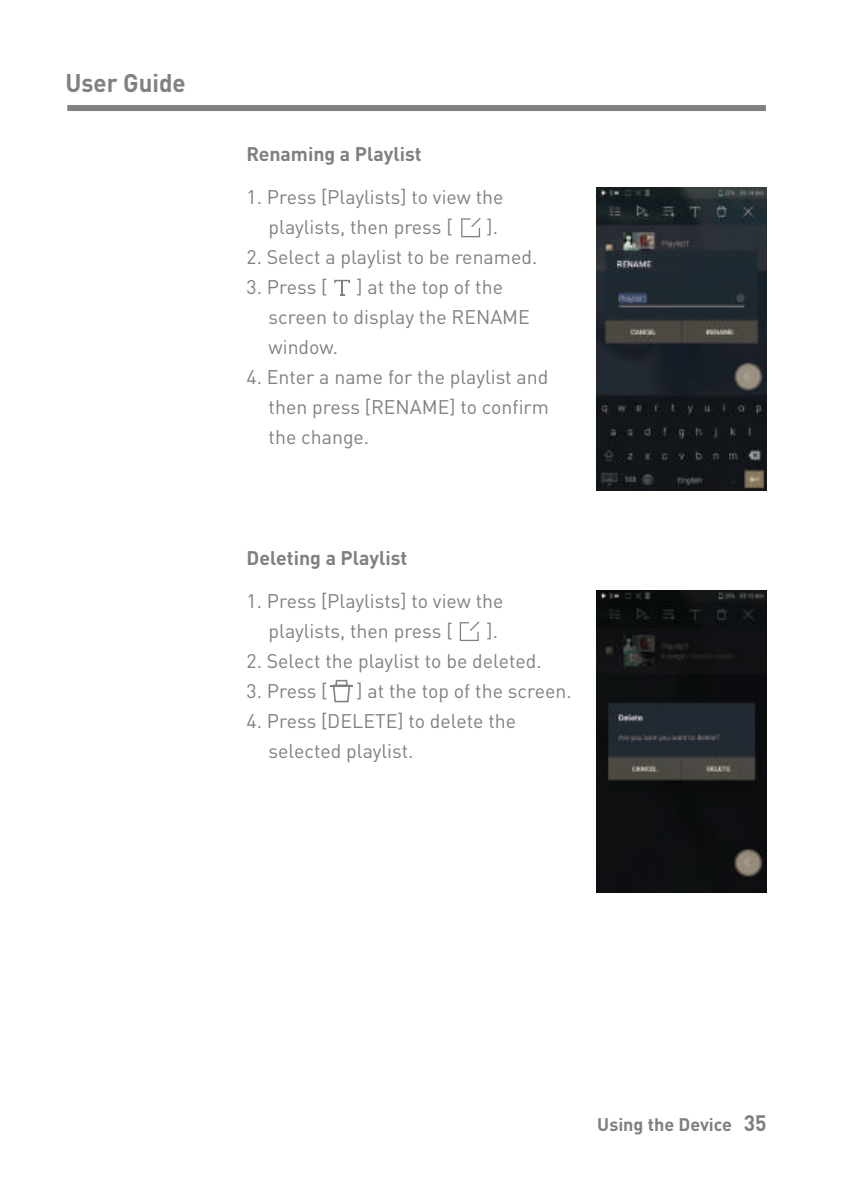
<style>
.page{position:relative;width:851px;height:1191px;background:#fff}
.page>*{position:absolute;margin:0;border:0;box-sizing:border-box;transform-origin:0 0}
.t1{font:700 25.2px "DINOT";color:#808083;scale:.95 1}
.t2{font:19.5px/30px "DINOT";color:#808083}
.t3{font:700 19.5px "DINOT";color:#808083}
.t4{font:700 18px "DINOT";color:#808083}
.s1{font-size:22.2px}
</style>
<div class="page">
<img style="left:596px;top:590px;width:170px;height:303px">
<img style="left:596px;top:188px;width:170px;height:302px">
<div style="left:67px;top:105px;width:698px;height:6px;background:#808083"></div>
<hr style="left:330px;top:684px;width:23px;height:2px;background:#808083">
<svg style="left:335px;top:680px;width:13px;height:1px"></svg>
<svg style="left:333px;top:681px;width:17px;height:21px"></svg>
<svg style="left:461px;top:218px;width:19px;height:19px"></svg>
<svg style="left:459px;top:621px;width:20px;height:20px"></svg>
<svg style="left:334px;top:280px;width:16px;height:16px"></svg>
<p class="t1" style="left:65px;top:66px;width:128px">User Guide</p>
<p class="t3" style="left:246px;top:142px;width:177px">Renaming a Playlist</p>
<p class="t2" style="left:268px;top:182px;width:236px;text-indent:-22px">1. Press [Playlists] to view the playlists, then press [</p>
<p class="t2" style="left:486px;top:212px;width:13px">].</p>
<p class="t2" style="left:246px;top:242px;width:292px">2. Select a playlist to be renamed.</p>
<p class="t2" style="left:246px;top:272px;width:82px">3. Press [</p>
<p class="t2" style="left:268px;top:272px;width:263px;text-indent:88px">] at the top of the screen to display the RENAME window.</p>
<p class="t2" style="left:268px;top:362px;width:282px;text-align:justify;text-indent:-22px">4. Enter a name for the playlist and then press [RENAME] to confirm the change.</p>
<p class="t3" style="left:246px;top:545px;width:162px">Deleting a Playlist</p>
<p class="t2" style="left:268px;top:586px;width:236px;text-indent:-22px">1. Press [Playlists] to view the playlists, then press [</p>
<p class="t2" style="left:486px;top:616px;width:13px">].</p>
<p class="t2" style="left:246px;top:646px;width:296px">2. Select the playlist to be deleted.</p>
<p class="t2" style="left:246px;top:676px;width:82px">3. Press [</p>
<p class="t2" style="left:356px;top:676px;width:217px">] at the top of the screen.</p>
<p class="t2" style="left:268px;top:706px;width:249px;text-indent:-22px">4. Press [DELETE] to delete the selected playlist.</p>
<p class="t4" style="left:597px;top:1112px;width:171px">Using the Device <span class="s1">35</span></p>
</div>
